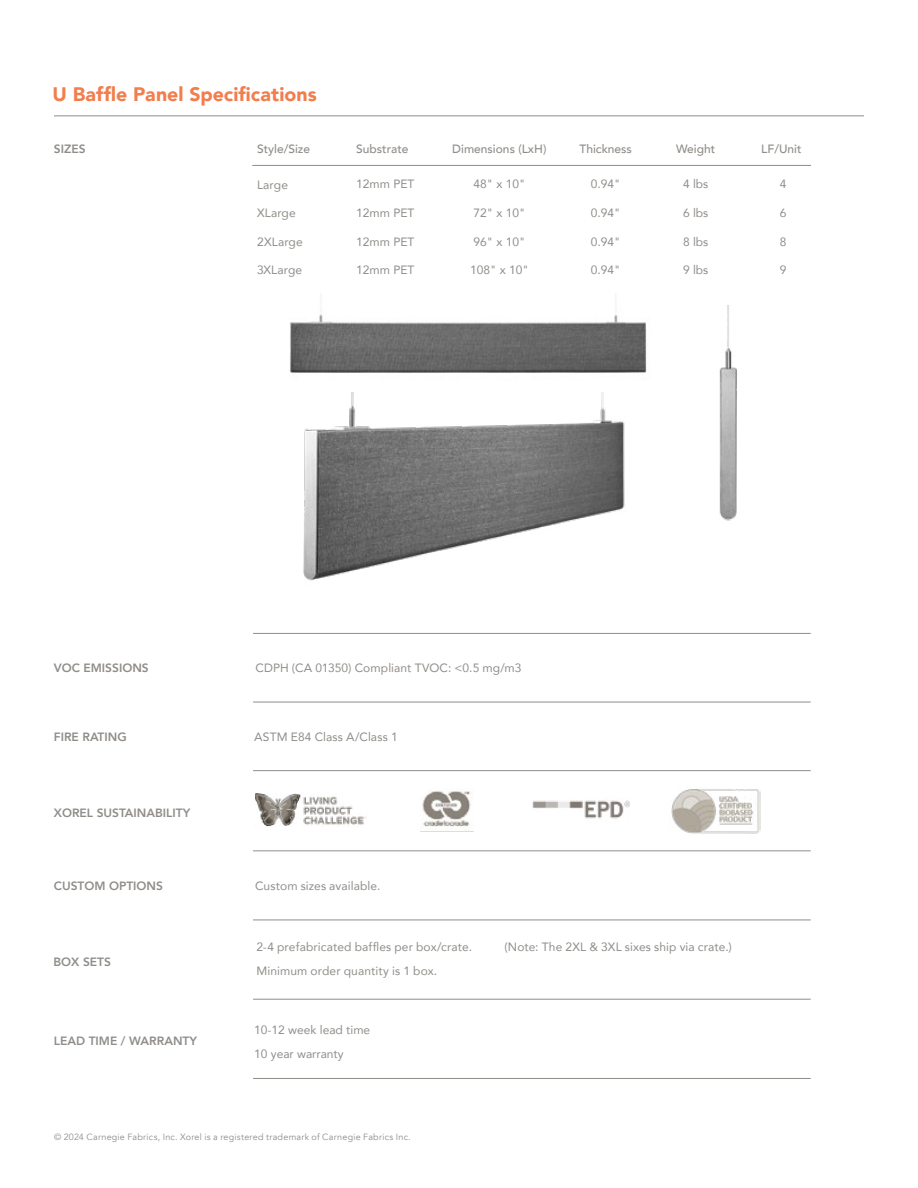
<style>
.page{position:relative;width:918px;height:1188px;background:#fff}
.page>*{position:absolute;margin:0;border:0;box-sizing:border-box;transform-origin:0 0}
.t1{font:900 19.5px "Avenir";letter-spacing:.005em;color:#f27d4d}
.t2{font:12px/24px "Avenir";letter-spacing:.005em;color:#908d89}
.t3{font:800 12px "Avenir";color:#908d89}
.t4{font:500 12px "Avenir";color:#908d89}
.t5{font:9px "Avenir";letter-spacing:.025em;color:#908d89}
</style>
<div class="page">
<hr style="left:54px;top:116px;width:810px;height:1px;background:#908d89">
<hr style="left:253px;top:851px;width:558px;height:1px;background:#908d89">
<hr style="left:253px;top:770px;width:558px;height:1px;background:#908d89">
<hr style="left:252px;top:165px;width:559px;height:1px;background:#908d89">
<hr style="left:253px;top:999px;width:558px;height:1px;background:#908d89">
<hr style="left:253px;top:702px;width:558px;height:1px;background:#908d89">
<hr style="left:253px;top:920px;width:558px;height:1px;background:#908d89">
<hr style="left:253px;top:633px;width:558px;height:1px;background:#908d89">
<img style="left:256px;top:793px;width:111px;height:34px">
<img style="left:421px;top:790px;width:53px;height:42px">
<img style="left:532px;top:800px;width:98px;height:19px">
<img style="left:671px;top:789px;width:89px;height:45px">
<hr style="left:253px;top:1078px;width:558px;height:1px;background:#908d89">
<img style="left:303px;top:392px;width:322px;height:189px">
<img style="left:290px;top:309px;width:357px;height:64px">
<img style="left:719px;top:305px;width:18px;height:216px">
<h1 class="t1" style="left:52px;top:77px;width:266px">U Baffle Panel Specifications</h1>
<p class="t3" style="left:54px;top:139px;width:33px">SIZES</p>
<p class="t2" style="left:257px;top:173px;width:33px">Large</p>
<p class="t4" style="left:257px;top:138px;width:55px">Style/Size</p>
<p class="t4" style="left:356px;top:138px;width:54px">Substrate</p>
<p class="t4" style="left:452px;top:138px;width:96px">Dimensions (LxH)</p>
<p class="t4" style="left:580px;top:138px;width:54px">Thickness</p>
<p class="t2" style="left:356px;top:172px;width:60px">12mm PET</p>
<p class="t2" style="left:356px;top:200px;width:60px">12mm PET</p>
<p class="t4" style="left:676px;top:138px;width:40px">Weight</p>
<p class="t2" style="left:683px;top:172px;width:27px">4 lbs</p>
<p class="t2" style="left:683px;top:201px;width:27px">6 lbs</p>
<p class="t2" style="left:473px;top:172px;width:53px">48" x 10"</p>
<p class="t2" style="left:473px;top:200px;width:53px">72" x 10"</p>
<p class="t2" style="left:591px;top:172px;width:31px">0.94"</p>
<p class="t2" style="left:591px;top:201px;width:31px">0.94"</p>
<p class="t2" style="left:257px;top:200px;width:40px">XLarge</p>
<p class="t2" style="left:257px;top:230px;width:47px">2XLarge</p>
<p class="t2" style="left:356px;top:230px;width:60px">12mm PET</p>
<p class="t2" style="left:473px;top:230px;width:53px">96" x 10"</p>
<p class="t2" style="left:591px;top:230px;width:31px">0.94"</p>
<p class="t2" style="left:683px;top:230px;width:27px">8 lbs</p>
<p class="t4" style="left:761px;top:138px;width:42px">LF/Unit</p>
<p class="t2" style="left:780px;top:172px;width:8px">4</p>
<p class="t2" style="left:780px;top:201px;width:8px">6</p>
<p class="t2" style="left:780px;top:230px;width:8px">8</p>
<p class="t2" style="left:257px;top:258px;width:47px">3XLarge</p>
<p class="t2" style="left:356px;top:258px;width:60px">12mm PET</p>
<p class="t2" style="left:470px;top:258px;width:60px">108" x 10"</p>
<p class="t2" style="left:591px;top:258px;width:31px">0.94"</p>
<p class="t2" style="left:683px;top:258px;width:27px">9 lbs</p>
<p class="t2" style="left:780px;top:258px;width:8px">9</p>
<p class="t3" style="left:54px;top:659px;width:97px">VOC EMISSIONS</p>
<p class="t2" style="left:256px;top:656px;width:268px">CDPH (CA 01350) Compliant TVOC: &lt;0.5 mg/m3</p>
<p class="t3" style="left:54px;top:727px;width:74px">FIRE RATING</p>
<p class="t2" style="left:254px;top:724px;width:145px">ASTM E84 Class A/Class 1</p>
<p class="t3" style="left:54px;top:804px;width:138px">XOREL SUSTAINABILITY</p>
<p class="t3" style="left:54px;top:876px;width:111px">CUSTOM OPTIONS</p>
<p class="t2" style="left:255px;top:873px;width:127px">Custom sizes available.</p>
<p class="t3" style="left:54px;top:952px;width:59px">BOX SETS</p>
<p class="t2" style="left:256px;top:935px;width:217px">2-4 prefabricated baffles per box/crate.<br>Minimum order quantity is 1 box.</p>
<p class="t2" style="left:505px;top:935px;width:229px">(Note: The 2XL &amp; 3XL sixes ship via crate.)</p>
<p class="t3" style="left:54px;top:1032px;width:145px">LEAD TIME / WARRANTY</p>
<p class="t2" style="left:254px;top:1018px;width:118px">10-12 week lead time<br>10 year warranty</p>
<p class="t5" style="left:54px;top:1132px;width:358px">© 2024 Carnegie Fabrics, Inc. Xorel is a registered trademark of Carnegie Fabrics Inc.</p>
</div>
